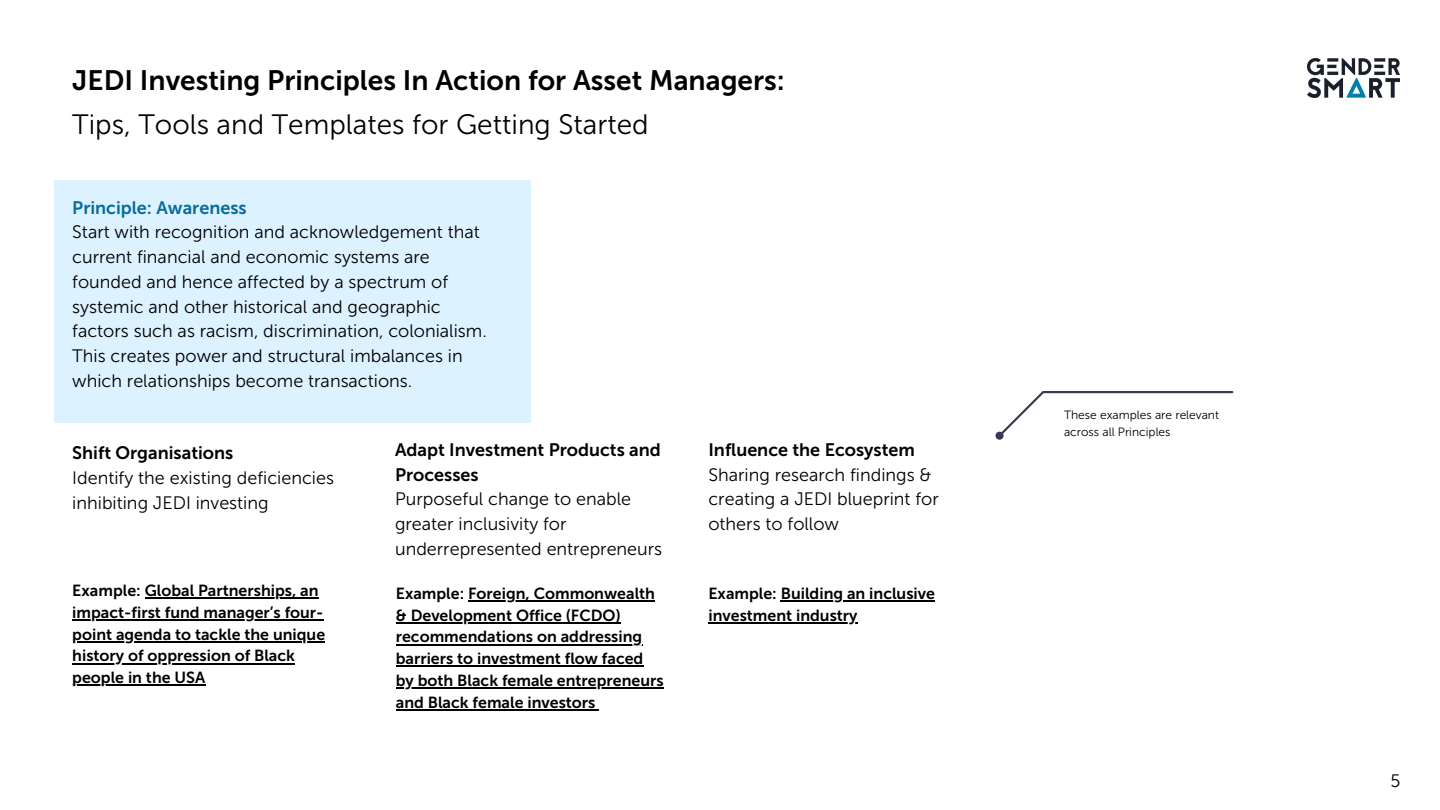
<style>
.page{position:relative;width:1440px;height:810px;background:#fff}
.page>*{position:absolute;margin:0;border:0;box-sizing:border-box;transform-origin:0 0}
.t1{font:28px "Museo Sans 700";color:#000}
.t2{font:28px "Museo Sans 300";color:#000}
.t3{font:18px/24.8px "Museo Sans 300";color:#000}
.t4{font:18px/24.8px "Museo Sans 700";color:#000}
.t5{font:18px "Museo Sans 700";color:#066d9b}
.t6{font:16px/21.8px "Museo Sans 700";color:#000}
.t7{font:12px/16.5px "Museo Sans 300";color:#000}
</style>
<div class="page">
<div style="left:54px;top:180px;width:476px;height:243px;background:#ddf2ff"></div>
<img style="left:1308px;top:59px;width:91px;height:39px">
<svg style="left:998px;top:391px;width:235px;height:43px"></svg>
<div style="left:996px;top:432px;width:8px;height:8px;background:#3c3755;border-radius:50%"></div>
<hr style="left:145px;top:598px;width:174px;height:1px;background:#000">
<hr style="left:72px;top:619px;width:252px;height:2px;background:#000">
<hr style="left:72px;top:641px;width:253px;height:2px;background:#000">
<hr style="left:72px;top:663px;width:223px;height:1px;background:#000">
<hr style="left:72px;top:685px;width:133px;height:1px;background:#000">
<hr style="left:468px;top:600px;width:187px;height:2px;background:#000">
<hr style="left:396px;top:622px;width:225px;height:2px;background:#000">
<hr style="left:396px;top:644px;width:246px;height:1px;background:#000">
<hr style="left:396px;top:666px;width:247px;height:1px;background:#000">
<hr style="left:396px;top:687px;width:268px;height:2px;background:#000">
<hr style="left:396px;top:709px;width:199px;height:2px;background:#000">
<hr style="left:781px;top:600px;width:154px;height:2px;background:#000">
<hr style="left:708px;top:622px;width:150px;height:2px;background:#000">
<h1 class="t1" style="left:72px;top:64px;width:714px">JEDI Investing Principles In Action for Asset Managers:</h1>
<h1 class="t2" style="left:72px;top:108px;width:578px">Tips, Tools and Templates for Getting Started</h1>
<p class="t5" style="left:72px;top:197px;width:176px">Principle: Awareness</p>
<p class="t3" style="left:72px;top:220px;width:416px">Start with recognition and acknowledgement that current financial and economic systems are founded and hence affected by a spectrum of systemic and other historical and geographic factors such as racism, discrimination, colonialism.<br>This creates power and structural imbalances in which relationships become transactions.</p>
<p class="t4" style="left:72px;top:441px;width:163px">Shift Organisations</p>
<p class="t3" style="left:72px;top:465px;width:263px">Identify the existing deficiencies inhibiting JEDI investing</p>
<p class="t6" style="left:72px;top:580px;width:254px">Example: Global Partnerships, an impact-first fund manager’s four&shy;point agenda to tackle the unique history of oppression of Black people in the USA</p>
<p class="t4" style="left:395px;top:437px;width:267px">Adapt Investment Products and<br>Processes</p>
<p class="t3" style="left:395px;top:487px;width:269px">Purposeful change to enable greater inclusivity for underrepresented entrepreneurs</p>
<p class="t6" style="left:396px;top:582px;width:269px">Example: Foreign, Commonwealth &amp; Development Office (FCDO) recommendations on addressing barriers to investment flow faced by both Black female entrepreneurs and Black female investors</p>
<p class="t4" style="left:708px;top:437px;width:208px">Influence the Ecosystem</p>
<p class="t3" style="left:708px;top:462px;width:232px">Sharing research findings &amp; creating a JEDI blueprint for others to follow</p>
<p class="t6" style="left:708px;top:582px;width:228px">Example: Building an inclusive investment industry</p>
<p class="t7" style="left:1064px;top:407px;width:157px">These examples are relevant across all Principles</p>
<p class="t3" style="left:1390px;top:769px;width:12px">5</p>
</div>
